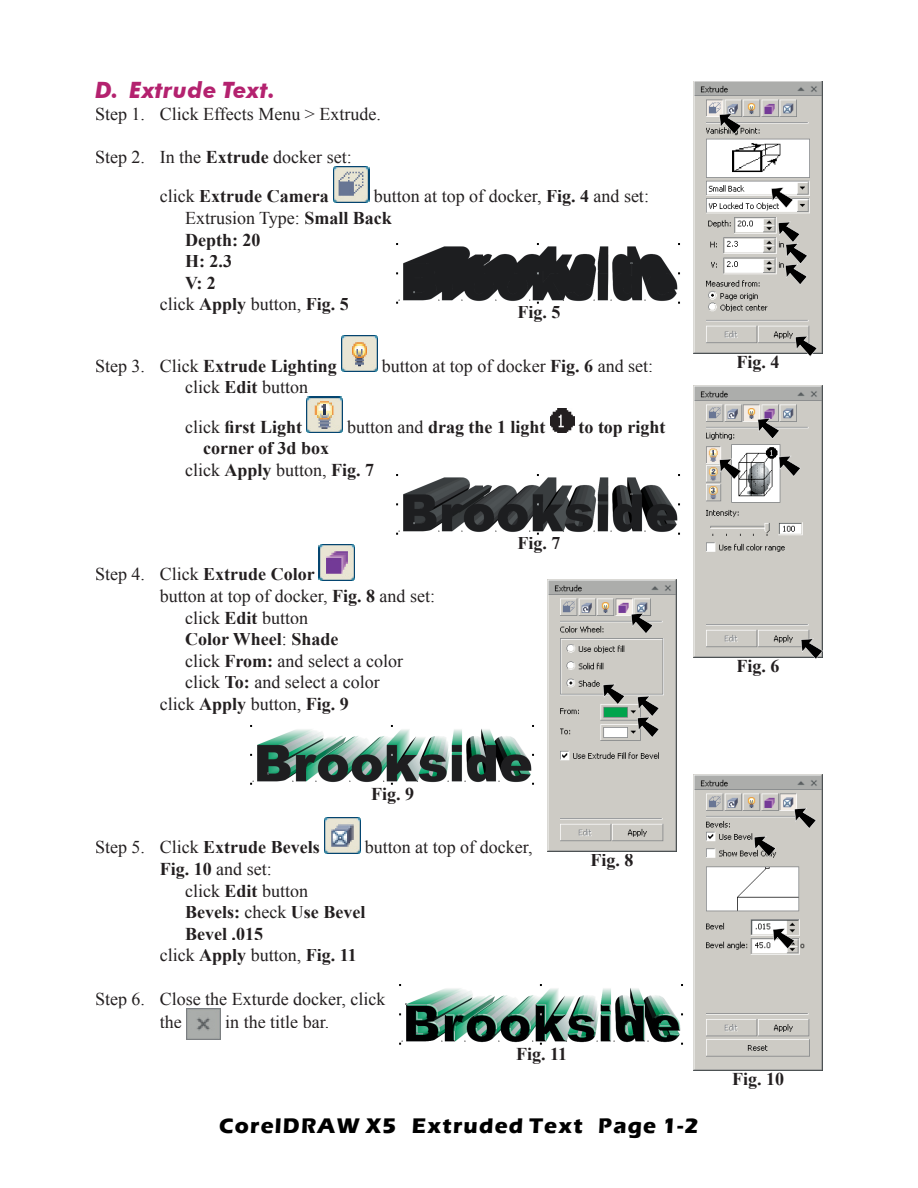
<style>
.page{position:relative;width:918px;height:1188px;background:#fff}
.page>*{position:absolute;margin:0;border:0;box-sizing:border-box;transform-origin:0 0}
.t1{font:italic 700 22.5px "Futura BT";letter-spacing:.025em;color:#b4226f}
.t2{font:700 21.75px "Eras ITC";letter-spacing:.055em;color:#000}
.t3{font:18px/39.6px "Times New Roman";color:#231f20}
.t4{font:700 18px/21.6px "Times New Roman";color:#231f20}
.s1{font-weight:700}
.s2{font-weight:400}
</style>
<div class="page">
<img style="left:333px;top:166px;width:36px;height:36px">
<img style="left:341px;top:336px;width:36px;height:36px">
<img style="left:307px;top:397px;width:36px;height:36px">
<img style="left:550px;top:409px;width:24px;height:24px">
<img style="left:319px;top:544px;width:36px;height:36px">
<img style="left:324px;top:817px;width:36px;height:36px">
<img style="left:186px;top:1008px;width:35px;height:32px">
<img style="left:693px;top:81px;width:130px;height:272px">
<img style="left:693px;top:774px;width:130px;height:296px">
<img style="left:396px;top:243px;width:284px;height:61px">
<img style="left:693px;top:386px;width:130px;height:272px">
<img style="left:396px;top:474px;width:284px;height:61px">
<svg style="left:719px;top:113px;width:22px;height:21px"></svg>
<svg style="left:771px;top:187px;width:22px;height:21px"></svg>
<svg style="left:778px;top:222px;width:30px;height:63px;background:#91908c"></svg>
<svg style="left:795px;top:336px;width:22px;height:21px"></svg>
<svg style="left:758px;top:418px;width:22px;height:21px"></svg>
<svg style="left:719px;top:459px;width:22px;height:21px"></svg>
<svg style="left:779px;top:456px;width:22px;height:21px"></svg>
<svg style="left:801px;top:638px;width:22px;height:21px"></svg>
<img style="left:547px;top:580px;width:130px;height:272px">
<img style="left:250px;top:725px;width:284px;height:60px">
<svg style="left:631px;top:613px;width:22px;height:21px"></svg>
<svg style="left:603px;top:684px;width:22px;height:21px"></svg>
<svg style="left:637px;top:696px;width:22px;height:42px"></svg>
<img style="left:399px;top:984px;width:284px;height:61px">
<svg style="left:794px;top:808px;width:22px;height:21px"></svg>
<svg style="left:754px;top:836px;width:22px;height:21px"></svg>
<svg style="left:773px;top:928px;width:22px;height:21px"></svg>
<p class="t1" style="left:95px;top:76px;width:181px">D. Extrude Text.</p>
<p class="t3" style="left:95px;top:94px;width:288px">Step 1. Click Effects Menu &gt; Extrude.</p>
<p class="t3" style="left:160px;top:137px;width:193px;text-indent:-65px">Step 2. In the <span class="s1">Extrude</span> docker set: click <span class="s1">Extrude Camera</span></p>
<p class="t3" style="left:374px;top:176px;width:277px">button at top of docker, <span class="s1">Fig. 4</span> and set:</p>
<p class="t3" style="left:185px;top:198px;width:208px">Extrusion Type: <span class="s1">Small Back</span></p>
<p class="t4" style="left:185px;top:228px;width:77px">Depth: 20</p>
<p class="t4" style="left:185px;top:250px;width:48px">H: 2.3</p>
<p class="t4" style="left:185px;top:272px;width:32px">V: 2</p>
<p class="t3" style="left:160px;top:284px;width:191px">click <span class="s1">Apply</span> button, <span class="s1">Fig. 5</span></p>
<p class="t4" style="left:517px;top:301px;width:45px">Fig. 5</p>
<p class="t4" style="left:95px;top:354px;width:243px"><span class="s2">Step 3. Click</span> Extrude Lighting</p>
<p class="t3" style="left:382px;top:346px;width:273px">button at top of docker <span class="s1">Fig. 6</span> and set:</p>
<p class="t3" style="left:185px;top:367px;width:125px">click <span class="s1">Edit</span> button</p>
<p class="t4" style="left:185px;top:416px;width:118px"><span class="s2">click</span> first Light</p>
<p class="t4" style="left:347px;top:416px;width:200px"><span class="s2">button and</span> drag the 1 light</p>
<p class="t4" style="left:579px;top:416px;width:88px">to top right</p>
<p class="t4" style="left:185px;top:437px;width:191px;text-indent:18px">corner of 3d box<br><span class="s2">click</span> Apply <span class="s2">button,</span> Fig. 7</p>
<p class="t4" style="left:95px;top:563px;width:221px"><span class="s2">Step 4. Click</span> Extrude Color</p>
<p class="t3" style="left:160px;top:576px;width:277px">button at top of docker, <span class="s1">Fig. 8</span> and set:</p>
<p class="t3" style="left:185px;top:598px;width:125px">click <span class="s1">Edit</span> button</p>
<p class="t4" style="left:185px;top:628px;width:155px">Color Wheel<span class="s2">:</span> Shade</p>
<p class="t3" style="left:185px;top:641px;width:220px">click <span class="s1">From:</span> and select a color</p>
<p class="t3" style="left:185px;top:662px;width:196px">click <span class="s1">To:</span> and select a color</p>
<p class="t3" style="left:160px;top:684px;width:191px">click <span class="s1">Apply</span> button, <span class="s1">Fig. 9</span></p>
<p class="t4" style="left:517px;top:532px;width:45px">Fig. 7</p>
<p class="t4" style="left:371px;top:783px;width:45px">Fig. 9</p>
<p class="t4" style="left:95px;top:836px;width:226px"><span class="s2">Step 5. Click</span> Extrude Bevels</p>
<p class="t3" style="left:365px;top:827px;width:169px">button at top of docker,</p>
<p class="t3" style="left:160px;top:849px;width:113px"><span class="s1">Fig. 10</span> and set:</p>
<p class="t3" style="left:185px;top:870px;width:125px">click <span class="s1">Edit</span> button</p>
<p class="t4" style="left:185px;top:901px;width:182px">Bevels: <span class="s2">check</span> Use Bevel</p>
<p class="t4" style="left:185px;top:922px;width:79px">Bevel .015</p>
<p class="t3" style="left:160px;top:935px;width:198px">click <span class="s1">Apply</span> button, <span class="s1">Fig. 11</span></p>
<p class="t3" style="left:160px;top:987px;width:227px;line-height:23.1px;text-indent:-65px">Step 6. Close the Exturde docker, click the</p>
<p class="t3" style="left:225px;top:1002px;width:105px">in the title bar.</p>
<p class="t4" style="left:516px;top:1042px;width:52px">Fig. 11</p>
<p class="t4" style="left:590px;top:849px;width:45px">Fig. 8</p>
<p class="t2" style="left:219px;top:1113px;width:481px">CorelDRAW X5 Extruded Text Page 1-2</p>
<p class="t4" style="left:737px;top:350px;width:45px">Fig. 4</p>
<p class="t4" style="left:737px;top:655px;width:45px">Fig. 6</p>
<p class="t4" style="left:732px;top:1068px;width:54px">Fig. 10</p>
</div>
